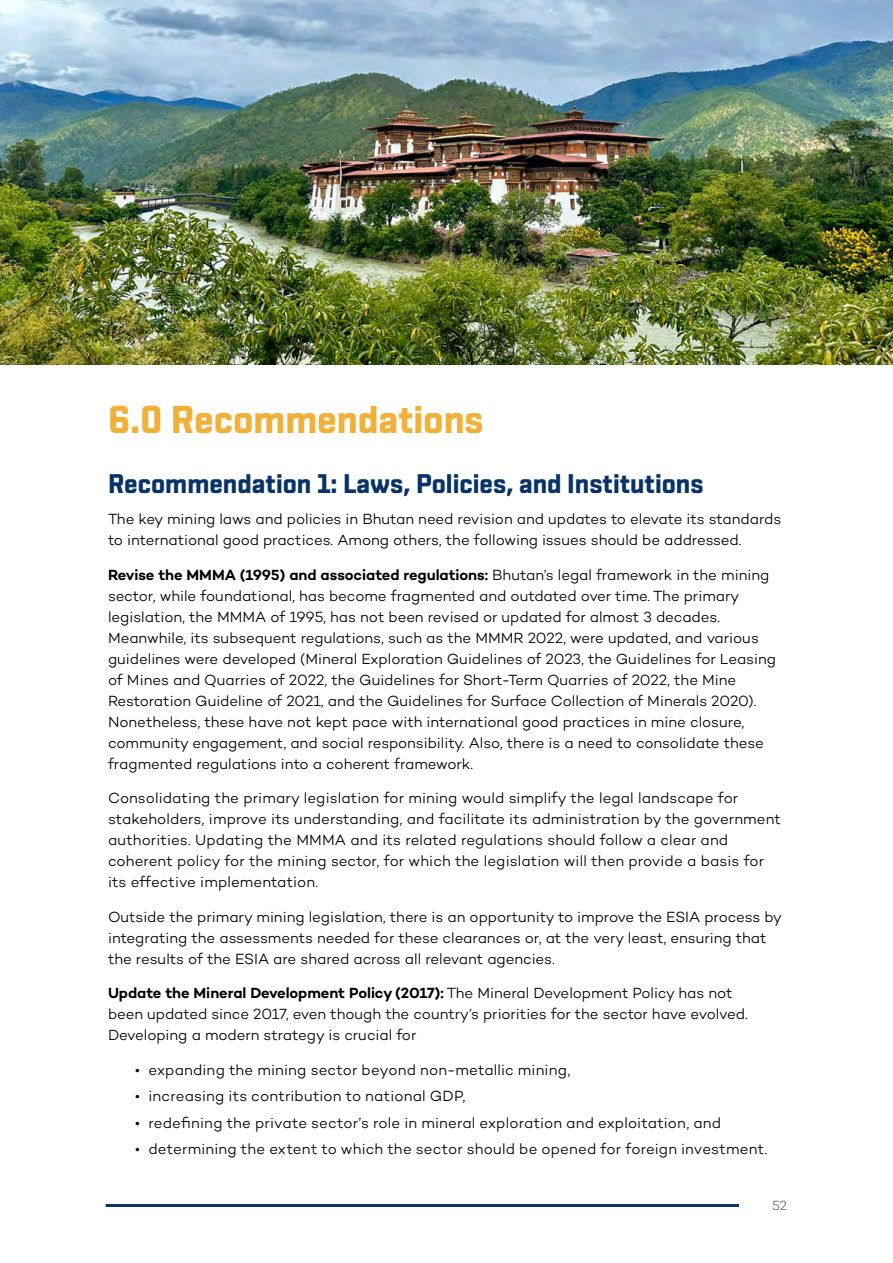
<style>
.page{position:relative;width:893px;height:1263px;background:#fff}
.page>*{position:absolute;margin:0;border:0;box-sizing:border-box;transform-origin:0 0}
.H1_-_chapter_start{font:700 39px "Shentox";color:#f1b039}
.t1{font:700 27px "Shentox";color:#093266}
.t2{font:300 15px/21px "Campton";color:#000}
.t3{font:300 13.5px "Campton";color:#696c6d}
.s1{font-weight:600}
</style>
<div class="page">
<hr style="left:106px;top:1204px;width:633px;height:3px;background:#093266">
<img style="left:0;top:0;width:893px;height:364px">
<p class="H1_-_chapter_start" style="left:108px;top:396px;width:377px">6.0 Recommendations</p>
<h2 class="t1" style="left:108px;top:467px;width:597px">Recommendation 1: Laws, Policies, and Institutions</h2>
<p class="t2" style="left:108px;top:508px;width:675px">The key mining laws and policies in Bhutan need revision and updates to elevate its standards to international good practices. Among others, the following issues should be addressed.</p>
<p class="t2" style="left:108px;top:564px;width:670px"><span class="s1">Revise the MMMA (1995) and associated regulations:</span> Bhutan’s legal framework in the mining sector, while foundational, has become fragmented and outdated over time. The primary legislation, the MMMA of 1995, has not been revised or updated for almost 3 decades.<br>Meanwhile, its subsequent regulations, such as the MMMR 2022, were updated, and various guidelines were developed (Mineral Exploration Guidelines of 2023, the Guidelines for Leasing of Mines and Quarries of 2022, the Guidelines for Short-Term Quarries of 2022, the Mine Restoration Guideline of 2021, and the Guidelines for Surface Collection of Minerals 2020).<br>Nonetheless, these have not kept pace with international good practices in mine closure, community engagement, and social responsibility. Also, there is a need to consolidate these fragmented regulations into a coherent framework.</p>
<p class="t2" style="left:108px;top:787px;width:674px">Consolidating the primary legislation for mining would simplify the legal landscape for stakeholders, improve its understanding, and facilitate its administration by the government authorities. Updating the MMMA and its related regulations should follow a clear and coherent policy for the mining sector, for which the legislation will then provide a basis for its effective implementation.</p>
<p class="t2" style="left:108px;top:906px;width:675px">Outside the primary mining legislation, there is an opportunity to improve the ESIA process by integrating the assessments needed for these clearances or, at the very least, ensuring that the results of the ESIA are shared across all relevant agencies.</p>
<p class="t2" style="left:108px;top:982px;width:641px"><span class="s1">Update the Mineral Development Policy (2017):</span> The Mineral Development Policy has not been updated since 2017, even though the country’s priorities for the sector have evolved.<br>Developing a modern strategy is crucial for</p>
<p class="t2" style="left:135px;top:1059px;width:437px">• expanding the mining sector beyond non-metallic mining,</p>
<p class="t2" style="left:135px;top:1085px;width:332px">• increasing its contribution to national GDP,</p>
<p class="t2" style="left:135px;top:1112px;width:588px">• redefining the private sector’s role in mineral exploration and exploitation, and</p>
<p class="t2" style="left:135px;top:1138px;width:634px">• determining the extent to which the sector should be opened for foreign investment.</p>
<p class="t3" style="left:772px;top:1197px;width:17px">52</p>
</div>
